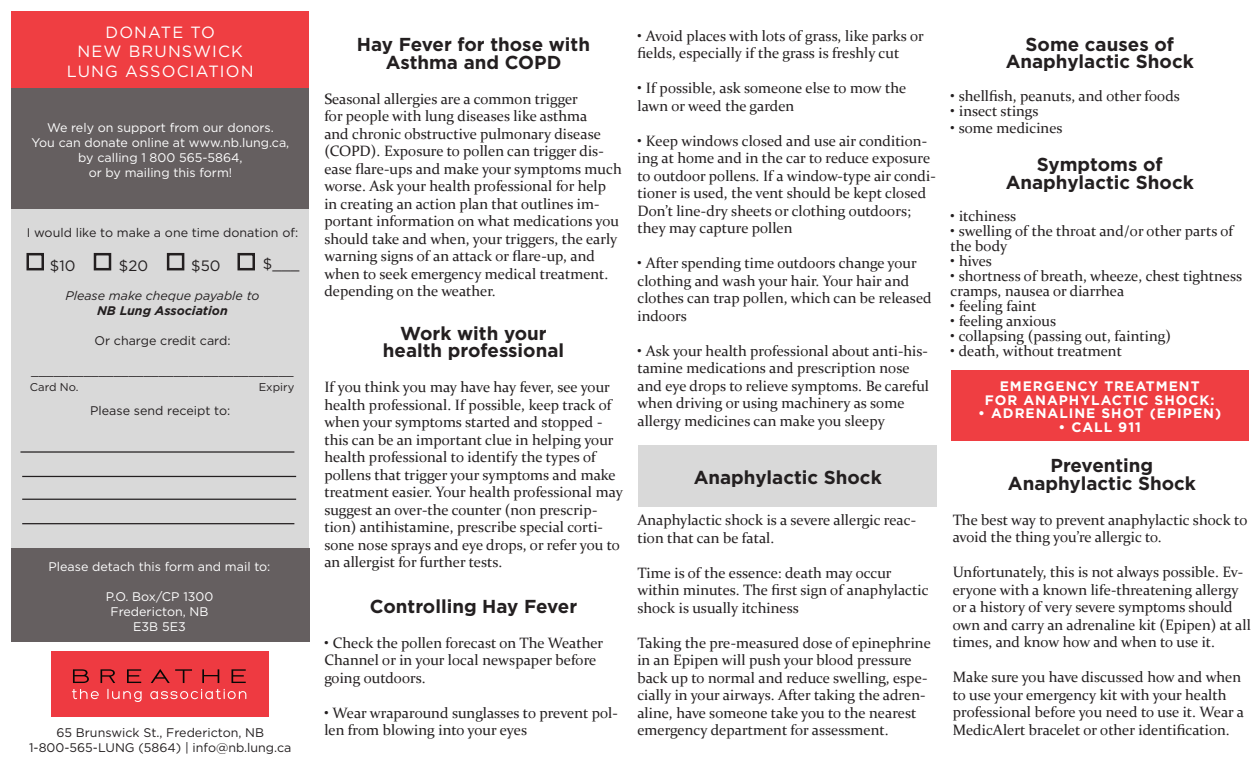
<style>
.page{position:relative;width:1260px;height:765px;background:#fff}
.page>*{position:absolute;margin:0;border:0;box-sizing:border-box;transform-origin:0 0}
.t1{font:700 18.75px "Gotham";color:#231f20}
.t2{font:16.25px "Gotham";letter-spacing:.07em;color:#fff}
.t3{font:15px/17.5px "Constantia";color:#231f20}
.t4{font:15px "Gotham";color:#231f20}
.t5{font:700 13.75px "Gotham";letter-spacing:.07em;color:#fff}
.t6{font:12.5px "Gotham";color:#231f20}
.t7{font:12.5px "Gotham";color:#fff}
.t8{font:italic 12.5px "Gotham";color:#231f20}
.t9{font:italic 700 12.5px "Gotham";color:#231f20}
.t10{font:11.25px "Gotham";color:#231f20}
</style>
<div class="page">
<div style="left:11px;top:548px;width:298px;height:94px;background:#655f60"></div>
<div style="left:12px;top:11px;width:297px;height:82px;background:#ef3e42"></div>
<div style="left:12px;top:88px;width:297px;height:122px;background:#655f60"></div>
<div style="left:12px;top:210px;width:297px;height:338px;background:#d9d9d9"></div>
<div style="left:167px;top:253px;width:17px;height:17px;border:2px solid #231f20"></div>
<div style="left:238px;top:253px;width:17px;height:17px;border:2px solid #231f20"></div>
<div style="left:94px;top:253px;width:17px;height:17px;border:2px solid #231f20"></div>
<div style="left:27px;top:253px;width:17px;height:17px;border:2px solid #231f20"></div>
<hr style="left:20px;top:451px;width:274px;height:2px;background:#231f20">
<hr style="left:22px;top:476px;width:274px;height:1px;background:#231f20">
<hr style="left:22px;top:499px;width:274px;height:1px;background:#231f20">
<hr style="left:22px;top:523px;width:272px;height:1px;background:#231f20">
<div style="left:51px;top:651px;width:217px;height:66px;background:#ee3a41"></div>
<svg style="left:72px;top:689px;width:27px;height:10px"></svg>
<svg style="left:107px;top:689px;width:35px;height:13px"></svg>
<svg style="left:150px;top:689px;width:96px;height:10px"></svg>
<svg style="left:73px;top:669px;width:173px;height:14px"></svg>
<div style="left:639px;top:446px;width:298px;height:61px;background:#d9d9d9"></div>
<div style="left:951px;top:370px;width:298px;height:71px;background:#ef3e42"></div>
<p class="t2" style="left:106px;top:22px;width:111px">DONATE TO</p>
<p class="t2" style="left:78px;top:41px;width:167px">NEW BRUNSWICK</p>
<p class="t2" style="left:67px;top:61px;width:188px">LUNG ASSOCIATION</p>
<p class="t7" style="left:47px;top:120px;width:228px">We rely on support from our donors.</p>
<p class="t7" style="left:32px;top:135px;width:259px">You can donate online at www.nb.lung.ca,</p>
<p class="t7" style="left:78px;top:150px;width:166px">by calling 1 800 565-5864,</p>
<p class="t7" style="left:89px;top:165px;width:145px">or by mailing this form!</p>
<p class="t6" style="left:27px;top:224px;width:273px">I would like to make a one time donation of:</p>
<p class="t4" style="left:50px;top:256px;width:27px">$10</p>
<p class="t4" style="left:119px;top:256px;width:31px">$20</p>
<p class="t4" style="left:191px;top:256px;width:31px">$50</p>
<p class="t4" style="left:263px;top:254px;width:38px">$___</p>
<p class="t8" style="left:65px;top:288px;width:196px">Please make cheque payable to</p>
<p class="t9" style="left:97px;top:303px;width:132px">NB Lung Association</p>
<p class="t6" style="left:94px;top:333px;width:138px">Or charge credit card:</p>
<p class="t6" style="left:31px;top:363px;width:264px">___________________________________</p>
<p class="t6" style="left:90px;top:403px;width:142px">Please send receipt to:</p>
<p class="t10" style="left:30px;top:380px;width:50px">Card No.</p>
<p class="t10" style="left:259px;top:380px;width:37px">Expiry</p>
<p class="t7" style="left:49px;top:559px;width:223px">Please detach this form and mail to:</p>
<p class="t7" style="left:106px;top:589px;width:109px">P.O. Box/CP 1300</p>
<p class="t7" style="left:111px;top:604px;width:99px">Fredericton, NB</p>
<p class="t7" style="left:133px;top:619px;width:54px">E3B 5E3</p>
<p class="t6" style="left:56px;top:724px;width:209px">65 Brunswick St., Fredericton, NB</p>
<p class="t6" style="left:29px;top:739px;width:264px">1-800-565-LUNG (5864) | info@nb.lung.ca</p>
<p class="t1" style="left:357px;top:32px;width:235px">Hay Fever for those with</p>
<p class="t1" style="left:386px;top:50px;width:177px">Asthma and COPD</p>
<p class="t3" style="left:324px;top:89px;width:299px">Seasonal allergies are a common trigger<br>for people with lung diseases like asthma<br>and chronic obstructive pulmonary disease (COPD). Exposure to pollen can trigger dis&shy;ease flare-ups and make your symptoms much worse. Ask your health professional for help in creating an action plan that outlines im&shy;portant information on what medications you should take and when, your triggers, the early warning signs of an attack or flare-up, and when to seek emergency medical treatment.</p>
<p class="t3" style="left:324px;top:282px;width:173px">depending on the weather.</p>
<p class="t1" style="left:400px;top:321px;width:148px">Work with your</p>
<p class="t1" style="left:383px;top:338px;width:183px">health professional</p>
<p class="t3" style="left:324px;top:378px;width:300px">If you think you may have hay fever, see your health professional. If possible, keep track of when your symptoms started and stopped - this can be an important clue in helping your health professional to identify the types of pollens that trigger your symptoms and make treatment easier. Your health professional may suggest an over-the counter (non prescrip&shy;tion) antihistamine, prescribe special corti&shy;sone nose sprays and eye drops, or refer you to an allergist for further tests.</p>
<p class="t1" style="left:370px;top:593px;width:209px">Controlling Hay Fever</p>
<p class="t3" style="left:324px;top:633px;width:280px">• Check the pollen forecast on The Weather<br>Channel or in your local newspaper before going outdoors.</p>
<p class="t3" style="left:324px;top:703px;width:295px">• Wear wraparound sunglasses to prevent pol&shy;len from blowing into your eyes</p>
<p class="t3" style="left:638px;top:26px;width:288px">• Avoid places with lots of grass, like parks or fields, especially if the grass is freshly cut</p>
<p class="t3" style="left:638px;top:79px;width:270px">• If possible, ask someone else to mow the lawn or weed the garden</p>
<p class="t3" style="left:638px;top:131px;width:300px">• Keep windows closed and use air condition&shy;ing at home and in the car to reduce exposure to outdoor pollens. If a window-type air condi&shy;tioner is used, the vent should be kept closed</p>
<p class="t3" style="left:638px;top:201px;width:275px">Don’t line-dry sheets or clothing outdoors; they may capture pollen</p>
<p class="t3" style="left:638px;top:254px;width:296px">• After spending time outdoors change your clothing and wash your hair. Your hair and clothes can trap pollen, which can be released indoors</p>
<p class="t3" style="left:638px;top:341px;width:293px">• Ask your health professional about anti-his&shy;tamine medications and prescription nose and eye drops to relieve symptoms. Be careful when driving or using machinery as some allergy medicines can make you sleepy</p>
<p class="t1" style="left:694px;top:464px;width:190px">Anaphylactic Shock</p>
<p class="t3" style="left:637px;top:511px;width:280px">Anaphylactic shock is a severe allergic reac&shy;tion that can be fatal.</p>
<p class="t3" style="left:637px;top:563px;width:293px">Time is of the essence: death may occur within minutes. The first sign of anaphylactic shock is usually itchiness</p>
<p class="t3" style="left:637px;top:633px;width:295px">Taking the pre-measured dose of epinephrine in an Epipen will push your blood pressure back up to normal and reduce swelling, espe&shy;cially in your airways. After taking the adren&shy;aline, have someone take you to the nearest emergency department for assessment.</p>
<p class="t1" style="left:1026px;top:32px;width:150px">Some causes of</p>
<p class="t1" style="left:1006px;top:49px;width:190px">Anaphylactic Shock</p>
<p class="t3" style="left:951px;top:86px;width:231px">• shellfish, peanuts, and other foods</p>
<p class="t3" style="left:951px;top:101px;width:90px">• insect stings</p>
<p class="t3" style="left:951px;top:119px;width:114px">• some medicines</p>
<p class="t1" style="left:1037px;top:152px;width:127px">Symptoms of</p>
<p class="t1" style="left:1006px;top:170px;width:190px">Anaphylactic Shock</p>
<p class="t3" style="left:951px;top:207px;width:67px">• itchiness</p>
<p class="t3" style="left:951px;top:223px;width:284px;line-height:15px">• swelling of the throat and/or other parts of the body</p>
<p class="t3" style="left:951px;top:252px;width:43px">• hives</p>
<p class="t3" style="left:951px;top:267px;width:293px">• shortness of breath, wheeze, chest tightness</p>
<p class="t3" style="left:951px;top:282px;width:175px">cramps, nausea or diarrhea</p>
<p class="t3" style="left:951px;top:297px;width:87px">• feeling faint</p>
<p class="t3" style="left:951px;top:312px;width:107px">• feeling anxious</p>
<p class="t3" style="left:951px;top:327px;width:222px">• collapsing (passing out, fainting)</p>
<p class="t3" style="left:951px;top:342px;width:173px">• death, without treatment</p>
<p class="t5" style="left:1000px;top:377px;width:201px">EMERGENCY TREATMENT</p>
<p class="t5" style="left:985px;top:391px;width:231px">FOR ANAPHYLACTIC SHOCK:</p>
<p class="t5" style="left:978px;top:404px;width:244px">• ADRENALINE SHOT (EPIPEN)</p>
<p class="t5" style="left:1058px;top:418px;width:84px">• CALL 911</p>
<p class="t1" style="left:1051px;top:453px;width:104px">Preventing</p>
<p class="t1" style="left:1008px;top:471px;width:190px">Anaphylactic Shock</p>
<p class="t3" style="left:953px;top:510px;width:296px">The best way to prevent anaphylactic shock to avoid the thing you’re allergic to.</p>
<p class="t3" style="left:953px;top:563px;width:300px">Unfortunately, this is not always possible. Ev&shy;eryone with a known life-threatening allergy or a history of very severe symptoms should own and carry an adrenaline kit (Epipen) at all times, and know how and when to use it.</p>
<p class="t3" style="left:953px;top:668px;width:293px">Make sure you have discussed how and when to use your emergency kit with your health professional before you need to use it. Wear a MedicAlert bracelet or other identification.</p>
</div>
